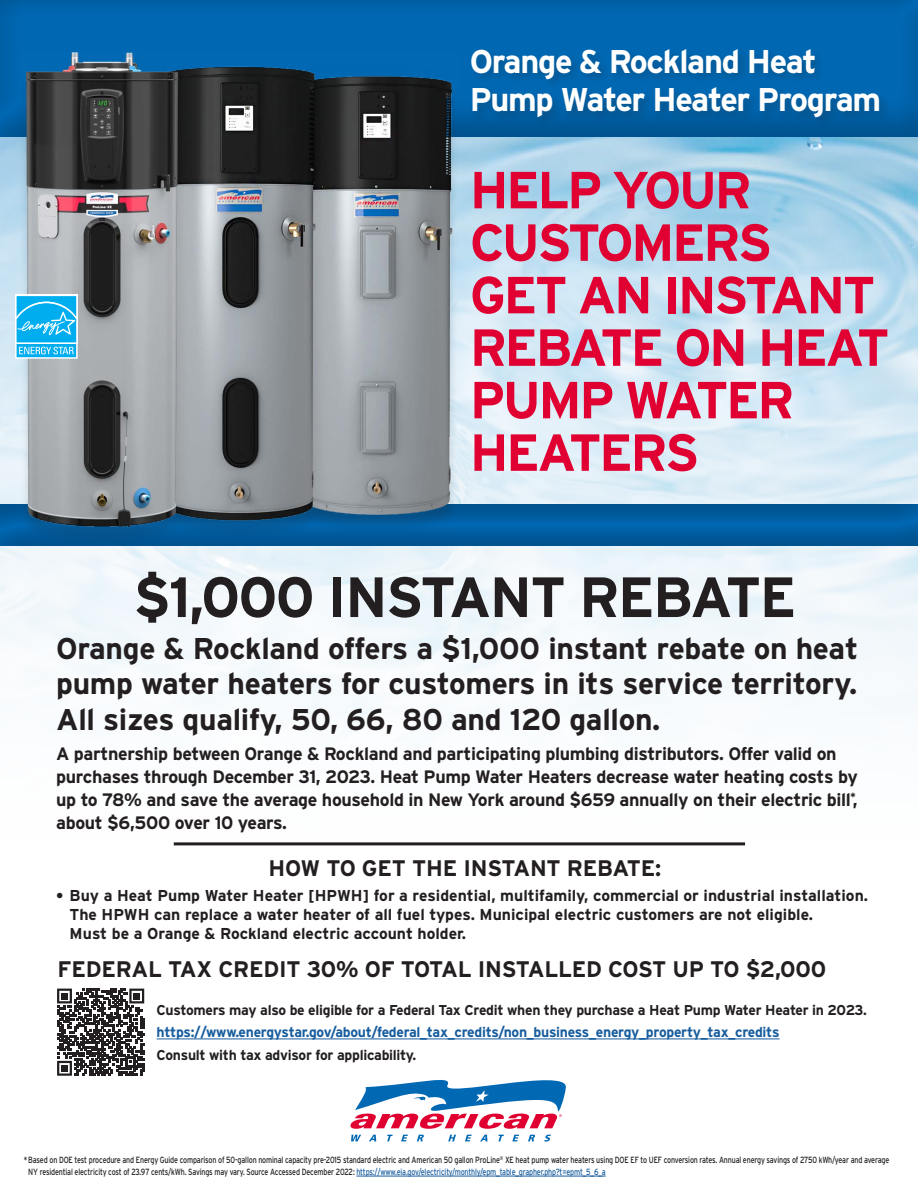
<style>
.page{position:relative;width:918px;height:1188px;background:#fff}
.page>*{position:absolute;margin:0;border:0;box-sizing:border-box;transform-origin:0 0}
.t1{font:700 56.7px "Interstate";letter-spacing:-.03em;color:#231f20}
.t2{font:700 52.05px/52.5px "Interstate";letter-spacing:-.05em;color:#e00031}
.t3{font:700 32.85px/38px "Interstate";letter-spacing:-.04em;color:#fff}
.t4{font:700 30px/35.2px "Interstate";letter-spacing:-.01em;color:#231f20;text-align:justify}
.t5{font:700 22.5px "Interstate";letter-spacing:-.01em;color:#231f20}
.t6{font:700 18px/23.2px "Interstate";letter-spacing:-.02em;color:#231f20}
.t7{font:700 15.75px/18.8px "Interstate";color:#231f20}
.t8{font:700 14.25px/22.5px "Interstate";letter-spacing:-.02em;color:#231f20}
.t9{font:9px/12px "Interstate";letter-spacing:-.02em;color:#231f20;scale:.79 1}
.s1{font-size:15px}
.s2{color:#175d9e}
</style>
<div class="page">
<img style="left:0;top:139px;width:918px;height:586px">
<div style="left:0;top:503px;width:918px;height:45px;background:#231f20;opacity:.5"></div>
<div style="left:0;top:0;width:918px;height:139px;background:#231f20;opacity:.5"></div>
<div style="left:468px;top:46px;width:423px;height:83px;background:#231f20;opacity:.25"></div>
<div style="left:18px;top:55px;width:443px;height:491px;background:#231f20;opacity:.17"></div>
<img style="left:20px;top:52px;width:440px;height:479px">
<div style="left:15px;top:295px;width:63px;height:49px;background:#fff"></div>
<svg style="left:15px;top:296px;width:63px;height:63px;background:#3cc0f2"></svg>
<svg style="left:57px;top:989px;width:87px;height:87px"></svg>
<div style="left:61px;top:1065px;width:7px;height:6px;background:#231f20"></div>
<svg style="left:351px;top:1135px;width:10px;height:3px"></svg>
<svg style="left:371px;top:1135px;width:5px;height:3px"></svg>
<svg style="left:387px;top:1135px;width:6px;height:3px"></svg>
<svg style="left:402px;top:1135px;width:6px;height:3px"></svg>
<svg style="left:418px;top:1135px;width:6px;height:3px"></svg>
<svg style="left:449px;top:1135px;width:7px;height:3px"></svg>
<svg style="left:466px;top:1135px;width:6px;height:3px"></svg>
<svg style="left:482px;top:1135px;width:6px;height:3px"></svg>
<svg style="left:498px;top:1135px;width:6px;height:3px"></svg>
<svg style="left:513px;top:1135px;width:6px;height:3px"></svg>
<svg style="left:529px;top:1135px;width:6px;height:3px"></svg>
<svg style="left:545px;top:1135px;width:6px;height:3px"></svg>
<svg style="left:350px;top:1079px;width:216px;height:50px"></svg>
<hr style="left:356px;top:1176px;width:250px;height:1px;background:#175d9e">
<hr style="left:157px;top:1039px;width:623px;height:1px;background:#175d9e">
<hr style="left:174px;top:842px;width:571px;height:3px;background:#231f20">
<p class="t3" style="left:470px;top:42px;width:413px">Orange &amp; Rockland Heat<br>Pump Water Heater Program</p>
<p class="t2" style="left:470px;top:163px;width:421px">HELP YOUR<br>CUSTOMERS<br>GET AN INSTANT<br>REBATE ON HEAT<br>PUMP WATER<br>HEATERS</p>
<p class="t1" style="left:133px;top:565px;width:664px">$1,000 INSTANT REBATE</p>
<p class="t4" style="left:56px;top:631px;width:804px">Orange &amp; Rockland offers a $1,000 instant rebate on heat pump water heaters for customers in its service territory.<br>All sizes qualify, 50, 66, 80 and 120 gallon.</p>
<p class="t6" style="left:56px;top:741px;width:803px">A partnership between Orange &amp; Rockland and participating plumbing distributors. Offer valid on purchases through December 31, 2023. Heat Pump Water Heaters decrease water heating costs by up to 78% and save the average household in New York around $659 annually on their electric bill<sup>*</sup>, about $6,500 over 10 years.</p>
<p class="t5" style="left:269px;top:855px;width:394px">HOW TO GET THE INSTANT REBATE:</p>
<p class="t7" style="left:70px;top:886px;width:800px;text-indent:-14px"><span class="s1">•</span> Buy a Heat Pump Water Heater [HPWH] for a residential, multifamily, commercial or industrial installation.<br>The HPWH can replace a water heater of all fuel types. Municipal electric customers are not eligible.<br>Must be a Orange &amp; Rockland electric account holder.</p>
<p class="t5" style="left:58px;top:957px;width:770px">FEDERAL TAX CREDIT 30% OF TOTAL INSTALLED COST UP TO $2,000</p>
<p class="t8" style="left:157px;top:998px;width:712px">Customers may also be eligible for a Federal Tax Credit when they purchase a Heat Pump Water Heater in 2023. <span class="s2">https://www.energystar.gov/about/federal_tax_credits/non_business_energy_property_tax_credits<br></span>Consult with tax advisor for applicability.</p>
<p class="t9" style="left:28px;top:1154px;width:1091px;text-indent:-4px">* Based on DOE test procedure and Energy Guide comparison of 50-gallon nominal capacity pre-2015 standard electric and American 50 gallon ProLine<sup>®</sup> XE heat pump water heaters using DOE EF to UEF conversion rates. Annual energy savings of 2750 kWh/year and average<br>NY residential electricity cost of 23.97 cents/kWh. Savings may vary. Source Accessed December 2022: <span class="s2">https://www.eia.gov/electricity/monthly/epm_table_grapher.php?t=epmt_5_6_a</span></p>
</div>
